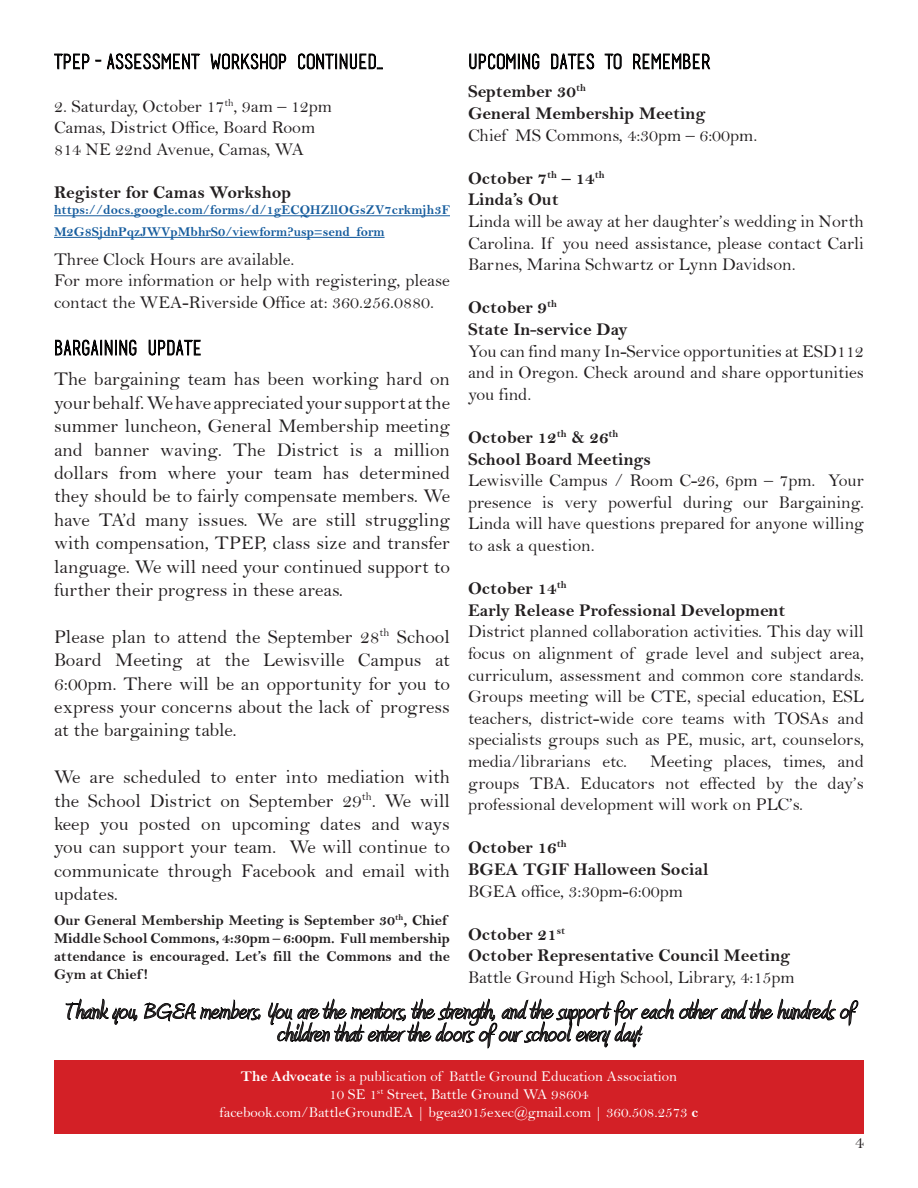
<style>
.page{position:relative;width:918px;height:1188px;background:#fff}
.page>*{position:absolute;margin:0;border:0;box-sizing:border-box;transform-origin:0 0}
.t1{font:28.5px/22.5px "Amienne";color:#231f20;text-align:center}
.t2{font:19.5px/23.4px "Bell";color:#231f20;text-align:justify}
.t3{font:18px/21.6px "Bell";color:#231f20;text-align:justify}
.t4{font:18px "Bell MT Bold";color:#231f20}
.t5{font:15px "Bell";color:#fff}
.t6{font:15px/18px "Bell MT Bold";color:#231f20}
.t7{font:13.5px/21.6px "Bell MT Bold";color:#175d9e}
.s1{font-family:"Bell MT Bold"}
</style>
<div class="page">
<div style="left:54px;top:1060px;width:810px;height:74px;background:#d32026"></div>
<hr style="left:54px;top:215px;width:396px;height:1px;background:#175d9e">
<hr style="left:54px;top:237px;width:331px;height:1px;background:#175d9e">
<svg style="left:54px;top:53px;width:146px;height:17px"></svg>
<svg style="left:210px;top:53px;width:77px;height:17px"></svg>
<svg style="left:298px;top:53px;width:85px;height:17px"></svg>
<svg style="left:55px;top:339px;width:82px;height:17px"></svg>
<svg style="left:148px;top:339px;width:53px;height:17px"></svg>
<svg style="left:469px;top:53px;width:71px;height:17px"></svg>
<svg style="left:551px;top:53px;width:44px;height:17px"></svg>
<svg style="left:604px;top:53px;width:18px;height:17px"></svg>
<svg style="left:633px;top:53px;width:78px;height:17px"></svg>
<svg style="left:65px;top:998px;width:196px;height:27px"></svg>
<svg style="left:268px;top:998px;width:591px;height:51px"></svg>
<p class="t3" style="left:54px;top:95px;width:279px">2. Saturday, October 17<sup>th</sup>, 9am – 12pm</p>
<p class="t3" style="left:54px;top:117px;width:263px">Camas, District Office, Board Room</p>
<p class="t3" style="left:54px;top:138px;width:252px">814 NE 22nd Avenue, Camas, WA</p>
<p class="t4" style="left:54px;top:182px;width:239px">Register for Camas Workshop</p>
<p class="t7" style="left:54px;top:199px;width:397px">https://docs.google.com/forms/d/1gECQHZllOGsZV7crkmjh3F<br>M2G8SjdnPqzJWVpMbhrS0/viewform?usp=send_form</p>
<p class="t3" style="left:54px;top:248px;width:242px">Three Clock Hours are available.</p>
<p class="t3" style="left:54px;top:270px;width:397px">For more information or help with registering, please contact the WEA-Riverside Office at: 360.256.0880.</p>
<p class="t2" style="left:54px;top:367px;width:398px">The bargaining team has been working hard on your behalf. We have appreciated your support at the summer luncheon, General Membership meeting and banner waving. The District is a million dollars from where your team has determined they should be to fairly compensate members. We have TA’d many issues. We are still struggling with compensation, TPEP, class size and transfer language. We will need your continued support to further their progress in these areas.</p>
<p class="t2" style="left:54px;top:625px;width:398px">Please plan to attend the September 28<sup>th</sup> School Board Meeting at the Lewisville Campus at 6:00pm. There will be an opportunity for you to express your concerns about the lack of progress at the bargaining table.</p>
<p class="t2" style="left:54px;top:765px;width:398px">We are scheduled to enter into mediation with the School District on September 29<sup>th</sup>. We will keep you posted on upcoming dates and ways you can support your team. We will continue to communicate through Facebook and email with updates.</p>
<p class="t6" style="left:54px;top:912px;width:398px">Our General Membership Meeting is September 30<sup>th</sup>, Chief Middle School Commons, 4:30pm – 6:00pm. Full membership attendance is encouraged. Let’s fill the Commons and the Gym at Chief!</p>
<p class="t4" style="left:468px;top:81px;width:119px">September 30<sup>th</sup></p>
<p class="t4" style="left:468px;top:103px;width:239px">General Membership Meeting</p>
<p class="t3" style="left:468px;top:124px;width:291px">Chief MS Commons, 4:30pm – 6:00pm.</p>
<p class="t4" style="left:468px;top:167px;width:138px">October 7<sup>th</sup> – 14<sup>th</sup></p>
<p class="t4" style="left:468px;top:189px;width:92px">Linda’s Out</p>
<p class="t3" style="left:468px;top:210px;width:398px">Linda will be away at her daughter’s wedding in North Carolina. If you need assistance, please contact Carli Barnes, Marina Schwartz or Lynn Davidson.</p>
<p class="t4" style="left:468px;top:297px;width:91px">October 9<sup>th</sup></p>
<p class="t4" style="left:468px;top:319px;width:161px">State In-service Day</p>
<p class="t3" style="left:468px;top:340px;width:397px">You can find many In-Service opportunities at ESD112 and in Oregon. Check around and share opportunities you find.</p>
<p class="t4" style="left:468px;top:427px;width:152px">October 12<sup>th</sup> &amp; 26<sup>th</sup></p>
<p class="t4" style="left:468px;top:448px;width:185px">School Board Meetings</p>
<p class="t3" style="left:468px;top:470px;width:398px">Lewisville Campus / Room C-26, 6pm – 7pm. Your presence is very powerful during our Bargaining.<br>Linda will have questions prepared for anyone willing to ask a question.</p>
<p class="t4" style="left:468px;top:578px;width:100px">October 14<sup>th</sup></p>
<p class="t4" style="left:468px;top:599px;width:319px">Early Release Professional Development</p>
<p class="t3" style="left:468px;top:621px;width:398px">District planned collaboration activities. This day will focus on alignment of grade level and subject area, curriculum, assessment and common core standards.<br>Groups meeting will be CTE, special education, ESL teachers, district-wide core teams with TOSAs and specialists groups such as PE, music, art, counselors, media/librarians etc.</p>
<p class="t3" style="left:468px;top:750px;width:398px;text-indent:182px">Meeting places, times, and groups TBA. Educators not effected by the day’s professional development will work on PLC’s.</p>
<p class="t4" style="left:468px;top:837px;width:100px">October 16<sup>th</sup></p>
<p class="t4" style="left:468px;top:859px;width:242px">BGEA TGIF Halloween Social</p>
<p class="t3" style="left:468px;top:880px;width:216px">BGEA office, 3:30pm-6:00pm</p>
<p class="t4" style="left:468px;top:923px;width:99px">October 21<sup>st</sup></p>
<p class="t4" style="left:468px;top:945px;width:324px">October Representative Council Meeting</p>
<p class="t3" style="left:468px;top:966px;width:328px">Battle Ground High School, Library, 4:15pm</p>
<p class="t1" style="left:64px;top:1001px;width:792px">Thank you, BGEA members. You are the mentors, the strength, and the support for each other and the hundreds of children that enter the doors of our school every day!</p>
<p class="t5" style="left:241px;top:1067px;width:438px"><span class="s1">The Advocate</span> is a publication of Battle Ground Education Association</p>
<p class="t5" style="left:329px;top:1085px;width:261px">10 SE 1<sup>st</sup> Street, Battle Ground WA 98604</p>
<p class="t5" style="left:220px;top:1103px;width:480px">facebook.com/BattleGroundEA | bgea2015exec@gmail.com | 360.508.2573 <span class="s1">c</span></p>
<p class="t3" style="left:855px;top:1131px;width:10px">4</p>
</div>
